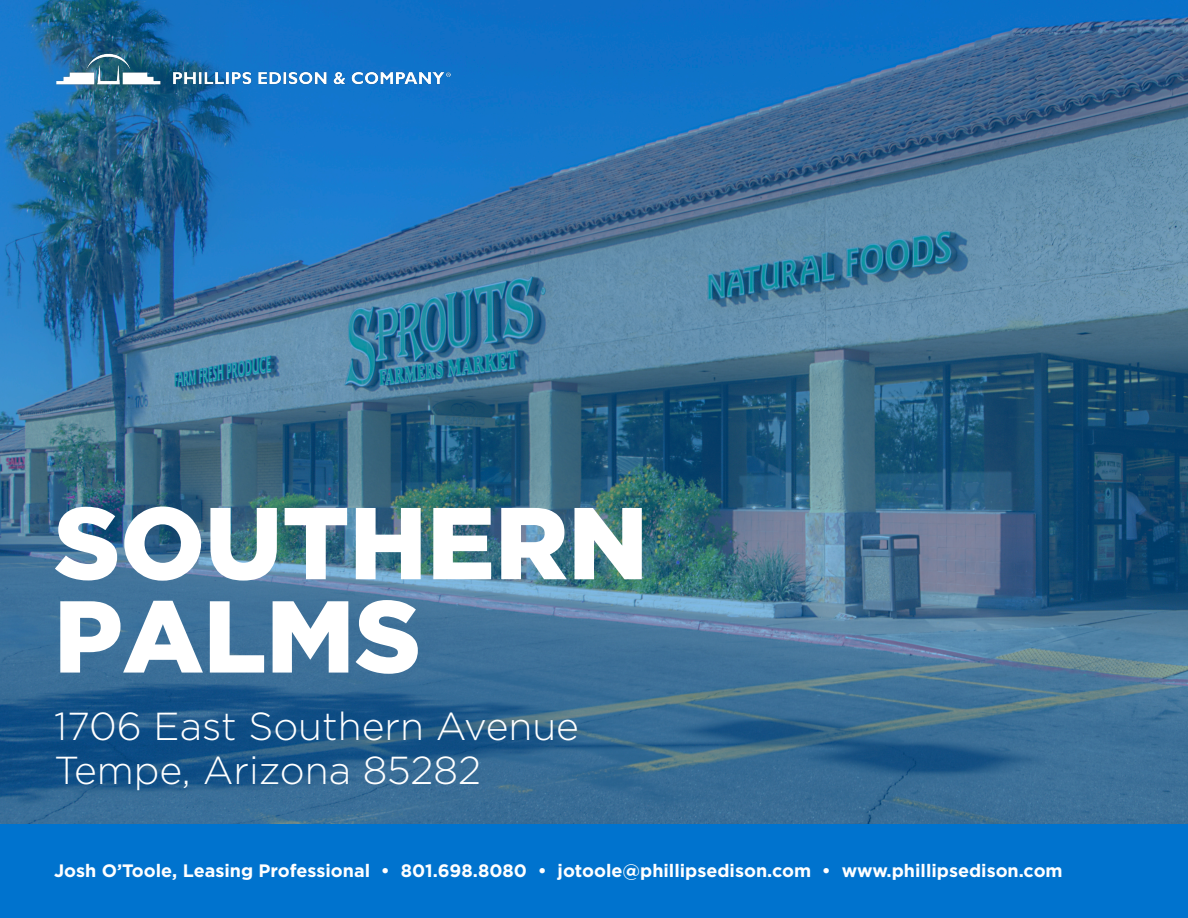
<style>
.page{position:relative;width:1188px;height:918px;background:#fff}
.page>*{position:absolute;margin:0;border:0;box-sizing:border-box;transform-origin:0 0}
.t1{font:900 101.85px/93.3px "Gotham";color:#fff}
.t2{font:300 39px "Gotham";color:#fff}
.t3{font:700 18px "Gotham";color:#fff}
</style>
<div class="page">
<img style="left:0;top:0;width:1188px;height:824px">
<div style="left:0;top:824px;width:1188px;height:94px;background:#0073ce"></div>
<img style="left:44px;top:42px;width:419px;height:55px">
<p class="t1" style="left:54px;top:494px;width:596px">SOUTHERN<br>PALMS</p>
<p class="t2" style="left:54px;top:705px;width:527px">1706 East Southern Avenue</p>
<p class="t2" style="left:54px;top:749px;width:429px">Tempe, Arizona 85282</p>
<p class="t3" style="left:54px;top:860px;width:1010px">Josh O’Toole, Leasing Professional • 801.698.8080 • jotoole@phillipsedison.com • www.phillipsedison.com</p>
</div>
